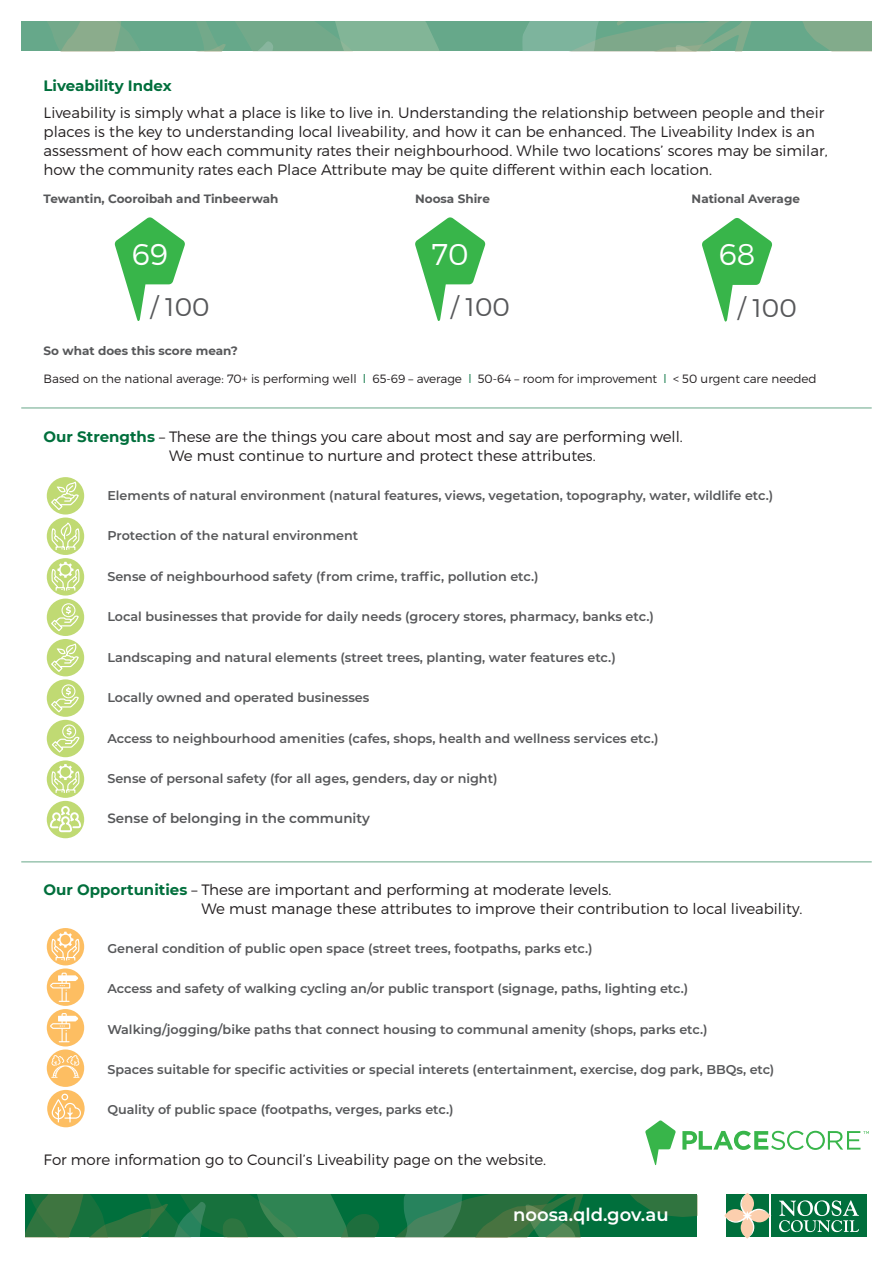
<style>
.page{position:relative;width:893px;height:1263px;background:#fff}
.page>*{position:absolute;margin:0;border:0;box-sizing:border-box;transform-origin:0 0}
.t1{font:300 30px "Montserrat";color:#fff}
.t2{font:300 25.5px "Montserrat";color:#57585a}
.t3{font:600 18px "Montserrat";color:#fff}
.t4{font:300 15px/18.8px "Montserrat";color:#231f20}
.t5{font:700 15px "Montserrat";color:#006f3c}
.t6{font:600 13.5px "Montserrat";color:#57585a}
.t7{font:600 12.75px "Montserrat";color:#57585a}
.t8{font:300 12px "Montserrat";color:#231f20}
.t9{font:700 12px "Montserrat";color:#57585a}
.s1{font-weight:400;color:#006f3c}
.s2{font-weight:700;color:#006f3c}
</style>
<div class="page">
<svg style="left:480px;top:21px;width:392px;height:30px;background:#75aa8d"></svg>
<svg style="left:21px;top:21px;width:452px;height:30px;background:#73ab8d"></svg>
<svg style="left:645px;top:1120px;width:31px;height:45px"></svg>
<svg style="left:682px;top:1131px;width:187px;height:19px"></svg>
<svg style="left:114px;top:217px;width:71px;height:104px"></svg>
<svg style="left:415px;top:217px;width:71px;height:104px"></svg>
<svg style="left:702px;top:218px;width:70px;height:104px"></svg>
<hr style="left:21px;top:408px;width:851px;height:1px;background:#67a788">
<div style="left:47px;top:477px;width:37px;height:37px;background:#c0da73;border-radius:50%"></div>
<div style="left:47px;top:639px;width:37px;height:37px;background:#c0da73;border-radius:50%"></div>
<div style="left:47px;top:517px;width:37px;height:38px;background:#c0da73;border-radius:50%"></div>
<div style="left:47px;top:598px;width:37px;height:38px;background:#c0da73;border-radius:50%"></div>
<hr style="left:21px;top:861px;width:851px;height:1px;background:#67a788">
<div style="left:47px;top:968px;width:37px;height:38px;background:#fdbe62;border-radius:50%"></div>
<div style="left:47px;top:1009px;width:37px;height:37px;background:#fdbe62;border-radius:50%"></div>
<div style="left:47px;top:679px;width:37px;height:38px;background:#c0da73;border-radius:50%"></div>
<div style="left:47px;top:720px;width:37px;height:37px;background:#c0da73;border-radius:50%"></div>
<div style="left:47px;top:801px;width:37px;height:37px;background:#c0da73;border-radius:50%"></div>
<svg style="left:50px;top:481px;width:30px;height:30px"></svg>
<svg style="left:50px;top:521px;width:31px;height:30px"></svg>
<svg style="left:50px;top:642px;width:30px;height:31px"></svg>
<svg style="left:50px;top:806px;width:31px;height:26px"></svg>
<svg style="left:50px;top:973px;width:28px;height:29px"></svg>
<svg style="left:50px;top:1013px;width:28px;height:29px"></svg>
<svg style="left:47px;top:1090px;width:38px;height:37px"></svg>
<svg style="left:51px;top:1093px;width:31px;height:35px"></svg>
<div style="left:62px;top:684px;width:13px;height:14px;border:1px solid #fff;border-radius:50%"></div>
<svg style="left:50px;top:687px;width:30px;height:26px"></svg>
<div style="left:62px;top:724px;width:14px;height:14px;border:1px solid #fff;border-radius:50%"></div>
<svg style="left:51px;top:727px;width:29px;height:27px"></svg>
<div style="left:62px;top:603px;width:13px;height:14px;border:1px solid #fff;border-radius:50%"></div>
<svg style="left:50px;top:606px;width:30px;height:26px"></svg>
<div style="left:47px;top:1049px;width:37px;height:38px;background:#fdbe62;border-radius:50%"></div>
<svg style="left:51px;top:1055px;width:29px;height:23px"></svg>
<div style="left:47px;top:558px;width:37px;height:37px;background:#c0da73;border-radius:50%"></div>
<svg style="left:50px;top:562px;width:31px;height:30px"></svg>
<div style="left:47px;top:760px;width:37px;height:38px;background:#c0da73;border-radius:50%"></div>
<svg style="left:50px;top:764px;width:31px;height:30px"></svg>
<div style="left:47px;top:928px;width:37px;height:37px;background:#fdbe62;border-radius:50%"></div>
<svg style="left:50px;top:932px;width:31px;height:30px"></svg>
<svg style="left:26px;top:1194px;width:671px;height:43px;background:#1f7543"></svg>
<div style="left:771px;top:1194px;width:95px;height:43px;background:#006f3c"></div>
<svg style="left:724px;top:1193px;width:46px;height:45px;background:#81a783"></svg>
<svg style="left:779px;top:1200px;width:80px;height:32px"></svg>
<p class="t5" style="left:44px;top:75px;width:130px">Liveability Index</p>
<p class="t4" style="left:44px;top:103px;width:785px">Liveability is simply what a place is like to live in. Understanding the relationship between people and their places is the key to understanding local liveability, and how it can be enhanced. The Liveability Index is an assessment of how each community rates their neighbourhood. While two locations’ scores may be similar, how the community rates each Place Attribute may be quite different within each location.</p>
<p class="t9" style="left:44px;top:190px;width:236px">Tewantin, Cooroibah and Tinbeerwah</p>
<p class="t9" style="left:415px;top:190px;width:76px">Noosa Shire</p>
<p class="t9" style="left:692px;top:190px;width:110px">National Average</p>
<h1 class="t1" style="left:132px;top:236px;width:38px">69</h1>
<h2 class="t2" style="left:150px;top:292px;width:61px">/ 100</h2>
<h1 class="t1" style="left:432px;top:236px;width:39px">70</h1>
<h2 class="t2" style="left:450px;top:292px;width:61px">/ 100</h2>
<h1 class="t1" style="left:719px;top:236px;width:38px">68</h1>
<h2 class="t2" style="left:737px;top:292px;width:61px">/ 100</h2>
<p class="t9" style="left:44px;top:342px;width:196px">So what does this score mean?</p>
<p class="t8" style="left:44px;top:372px;width:775px">Based on the national average: 70+ is performing well <span class="s1">l</span> 65-69 – average <span class="s1">l</span> 50-64 – room for improvement <span class="s1">l</span> &lt; 50 urgent care needed</p>
<p class="t4" style="left:169px;top:427px;width:515px;text-indent:-126px"><span class="s2">Our Strengths</span> – These are the things you care about most and say are performing well.<br>We must continue to nurture and protect these attributes.</p>
<p class="t7" style="left:107px;top:486px;width:667px">Elements of natural environment (natural features, views, vegetation, topography, water, wildlife etc.)</p>
<p class="t7" style="left:107px;top:527px;width:252px">Protection of the natural environment</p>
<p class="t7" style="left:107px;top:567px;width:433px">Sense of neighbourhood safety (from crime, traffic, pollution etc.)</p>
<p class="t7" style="left:107px;top:608px;width:548px">Local businesses that provide for daily needs (grocery stores, pharmacy, banks etc.)</p>
<p class="t7" style="left:107px;top:648px;width:510px">Landscaping and natural elements (street trees, planting, water features etc.)</p>
<p class="t7" style="left:107px;top:688px;width:264px">Locally owned and operated businesses</p>
<p class="t7" style="left:107px;top:729px;width:553px">Access to neighbourhood amenities (cafes, shops, health and wellness services etc.)</p>
<p class="t7" style="left:107px;top:769px;width:392px">Sense of personal safety (for all ages, genders, day or night)</p>
<p class="t6" style="left:107px;top:809px;width:264px">Sense of belonging in the community</p>
<p class="t4" style="left:202px;top:880px;width:602px;text-indent:-158px"><span class="s2">Our Opportunities</span> – These are important and performing at moderate levels.<br>We must manage these attributes to improve their contribution to local liveability.</p>
<p class="t7" style="left:107px;top:939px;width:487px">General condition of public open space (street trees, footpaths, parks etc.)</p>
<p class="t7" style="left:107px;top:979px;width:582px">Access and safety of walking cycling an/or public transport (signage, paths, lighting etc.)</p>
<p class="t7" style="left:107px;top:1020px;width:602px">Walking/jogging/bike paths that connect housing to communal amenity (shops, parks etc.)</p>
<p class="t7" style="left:107px;top:1060px;width:668px">Spaces suitable for specific activities or special interets (entertainment, exercise, dog park, BBQs, etc)</p>
<p class="t7" style="left:107px;top:1101px;width:348px">Quality of public space (footpaths, verges, parks etc.)</p>
<p class="t4" style="left:44px;top:1150px;width:504px">For more information go to Council’s Liveability page on the website.</p>
<h3 class="t3" style="left:513px;top:1201px;width:157px">noosa.qld.gov.au</h3>
</div>
